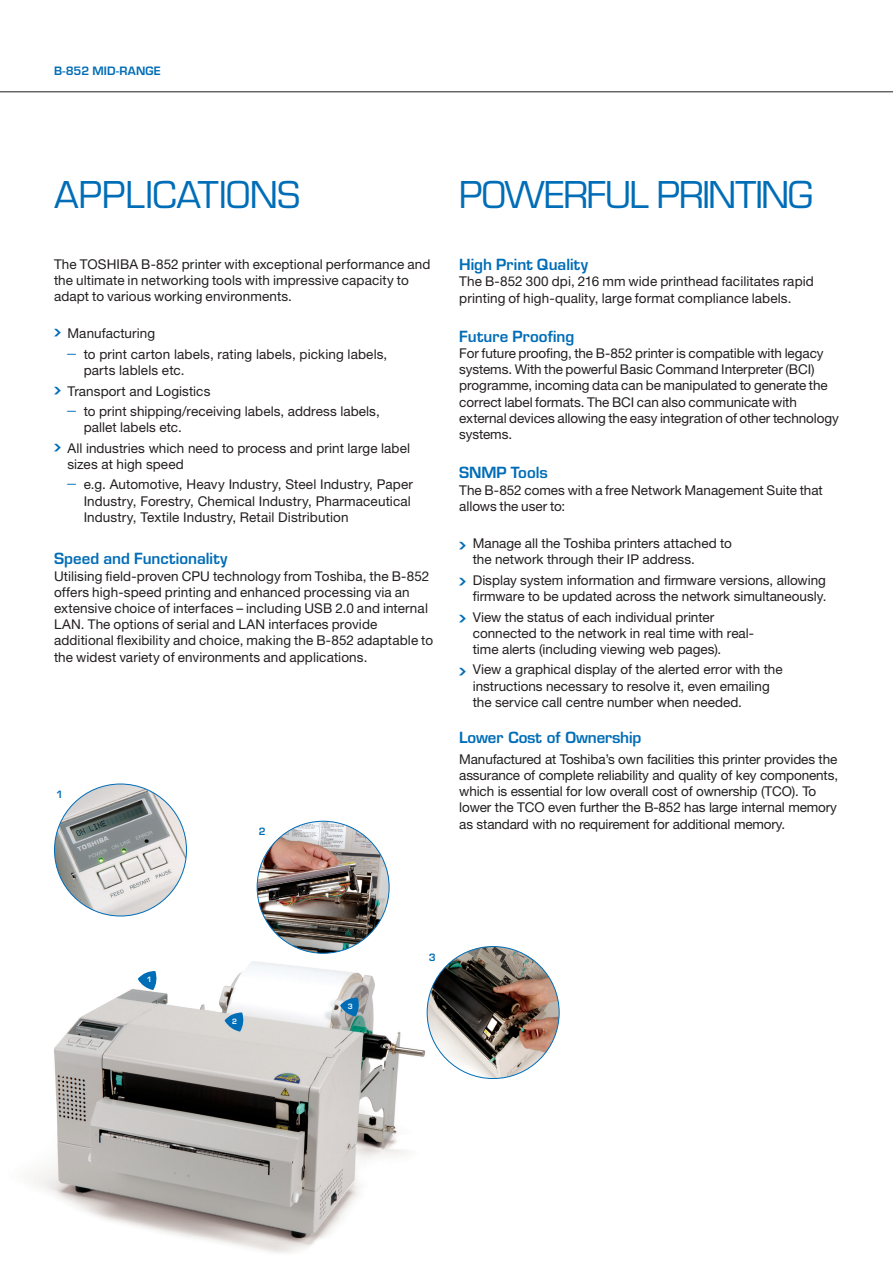
<style>
.page{position:relative;width:893px;height:1263px;background:#fff}
.page>*{position:absolute;margin:0;border:0;box-sizing:border-box;transform-origin:0 0}
.Section_title_gradie{font:36px "Eurostile LT Std";letter-spacing:-.03em;color:#006db7}
.Sub_heading_level_1{font:600 15px "Eurostile LT Std";color:#006db7}
.Main_text_BLACK{font:13.5px/16.2px "Helvetica Neue LT Std";color:#231f20}
.t1{font:600 11.25px "Eurostile LT Std";letter-spacing:.005em;color:#006db7}
.Table_section_tiltes{font:600 9.75px "Eurostile LT Std";color:#006db7}
.t2{font:600 7.05px "Eurostile LT Std";color:#fff}
.s1{font-family:"Chevron";font-size:19.5px;color:#006db7}
.s2{font-family:"Caslon Book BE";font-size:19.5px;color:#006db7}
</style>
<div class="page">
<hr style="left:0;top:92px;width:893px;height:1px;background:#231f20">
<img style="left:32px;top:944px;width:447px;height:309px">
<img style="left:427px;top:946px;width:132px;height:132px;border-radius:65px">
<img style="left:257px;top:821px;width:132px;height:132px;border-radius:66px">
<img style="left:55px;top:784px;width:131px;height:132px;border-radius:66px">
<svg style="left:138px;top:971px;width:19px;height:19px"></svg>
<svg style="left:225px;top:1012px;width:19px;height:19px"></svg>
<svg style="left:340px;top:997px;width:20px;height:19px"></svg>
<p class="t1" style="left:54px;top:64px;width:108px">B-852 MID-RANGE</p>
<p class="Section_title_gradie" style="left:54px;top:173px;width:248px">APPLICATIONS</p>
<p class="Main_text_BLACK" style="left:54px;top:255px;width:378px">The TOSHIBA B-852 printer with exceptional performance and the ultimate in networking tools with impressive capacity to adapt to various working environments.</p>
<p class="Main_text_BLACK" style="left:54px;top:325px;width:103px"><span class="s1">•</span> Manufacturing</p>
<p class="Main_text_BLACK" style="left:84px;top:346px;width:305px;text-indent:-17px"><span class="s2">–</span> to print carton labels, rating labels, picking labels, parts lablels etc.</p>
<p class="Main_text_BLACK" style="left:54px;top:382px;width:158px"><span class="s1">•</span> Transport and Logistics</p>
<p class="Main_text_BLACK" style="left:84px;top:403px;width:298px;text-indent:-17px"><span class="s2">–</span> to print shipping/receiving labels, address labels, pallet labels etc.</p>
<p class="Main_text_BLACK" style="left:68px;top:440px;width:344px;text-indent:-14px"><span class="s1">•</span> All industries which need to process and print large label sizes at high speed</p>
<p class="Main_text_BLACK" style="left:84px;top:476px;width:331px;text-indent:-17px"><span class="s2">–</span> e.g. Automotive, Heavy Industry, Steel Industry, Paper<br>Industry, Forestry, Chemical Industry, Pharmaceutical<br>Industry, Textile Industry, Retail Distribution</p>
<p class="Sub_heading_level_1" style="left:54px;top:549px;width:175px">Speed and Functionality</p>
<p class="Main_text_BLACK" style="left:54px;top:567px;width:381px">Utilising field-proven CPU technology from Toshiba, the B-852 offers high-speed printing and enhanced processing via an extensive choice of interfaces – including USB 2.0 and internal LAN. The options of serial and LAN interfaces provide additional flexibility and choice, making the B-852 adaptable to the widest variety of environments and applications.</p>
<p class="Table_section_tiltes" style="left:56px;top:788px;width:8px">1</p>
<p class="Table_section_tiltes" style="left:259px;top:825px;width:8px">2</p>
<p class="Section_title_gradie" style="left:459px;top:173px;width:355px">POWERFUL PRINTING</p>
<p class="Sub_heading_level_1" style="left:459px;top:255px;width:130px">High Print Quality</p>
<p class="Main_text_BLACK" style="left:459px;top:273px;width:356px">The B-852 300 dpi, 216 mm wide printhead facilitates rapid printing of high-quality, large format compliance labels.</p>
<p class="Sub_heading_level_1" style="left:459px;top:327px;width:117px">Future Proofing</p>
<p class="Main_text_BLACK" style="left:459px;top:345px;width:381px">For future proofing, the B-852 printer is compatible with legacy systems. With the powerful Basic Command Interpreter (BCI) programme, incoming data can be manipulated to generate the correct label formats. The BCI can also communicate with external devices allowing the easy integration of other technology systems.</p>
<p class="Sub_heading_level_1" style="left:459px;top:463px;width:90px">SNMP Tools</p>
<p class="Main_text_BLACK" style="left:459px;top:481px;width:365px">The B-852 comes with a free Network Management Suite that allows the user to:</p>
<p class="Main_text_BLACK" style="left:473px;top:535px;width:261px;text-indent:-14px"><span class="s1">•</span> Manage all the Toshiba printers attached to the network through their IP address.</p>
<p class="Main_text_BLACK" style="left:459px;top:572px;width:369px;text-align:right"><span class="s1">•</span> Display system information and firmware versions, allowing firmware to be updated across the network simultaneously.</p>
<p class="Main_text_BLACK" style="left:473px;top:608px;width:283px;text-indent:-14px"><span class="s1">•</span> View the status of each individual printer connected to the network in real time with real&shy;time alerts (including viewing web pages).</p>
<p class="Main_text_BLACK" style="left:473px;top:661px;width:311px;text-indent:-14px"><span class="s1">•</span> View a graphical display of the alerted error with the instructions necessary to resolve it, even emailing the service call centre number when needed.</p>
<p class="Sub_heading_level_1" style="left:459px;top:728px;width:184px">Lower Cost of Ownership</p>
<p class="Main_text_BLACK" style="left:459px;top:751px;width:380px">Manufactured at Toshiba’s own facilities this printer provides the assurance of complete reliability and quality of key components, which is essential for low overall cost of ownership (TCO). To lower the TCO even further the B-852 has large internal memory as standard with no requirement for additional memory.</p>
<p class="t2" style="left:147px;top:975px;width:6px">1</p>
<p class="t2" style="left:232px;top:1017px;width:6px">2</p>
<p class="t2" style="left:348px;top:1002px;width:6px">3</p>
<p class="Table_section_tiltes" style="left:429px;top:951px;width:8px">3</p>
</div>
